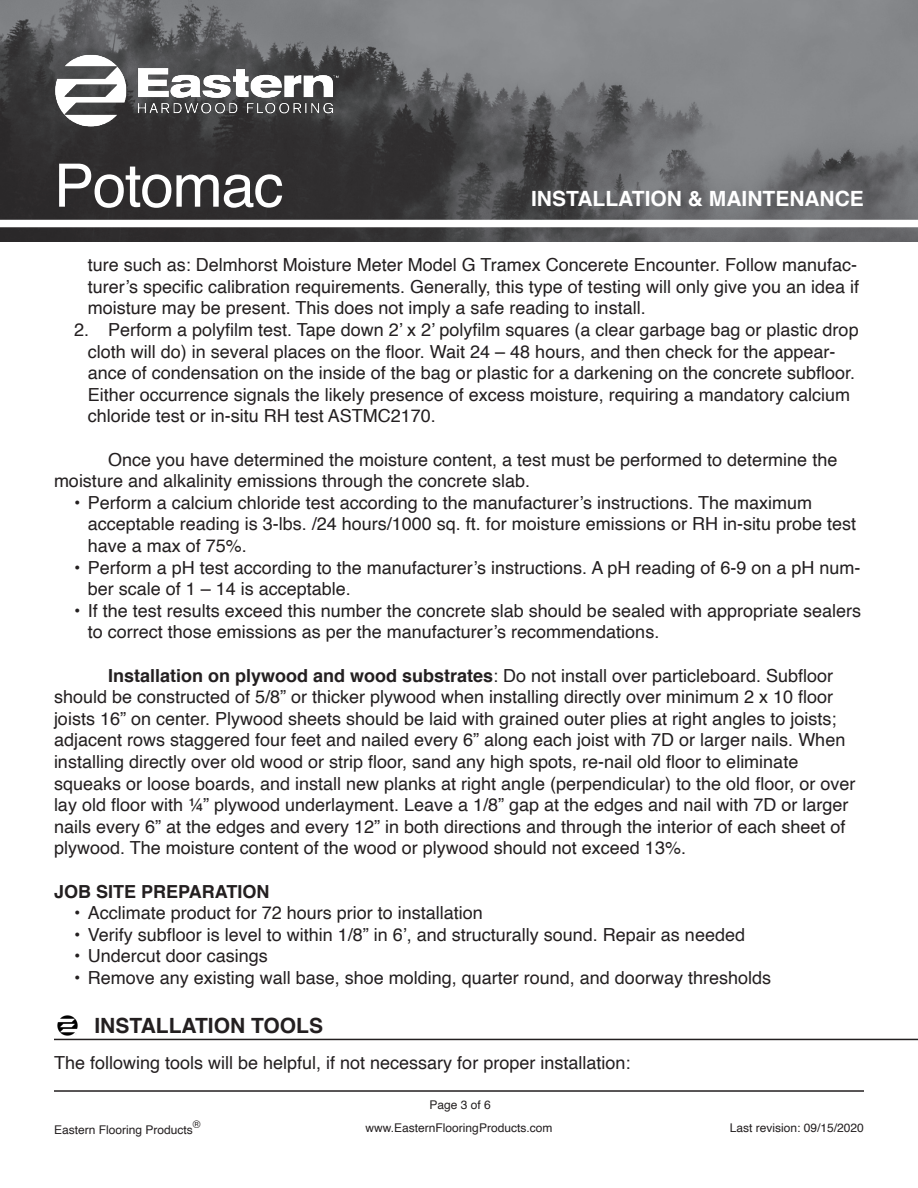
<style>
.page{position:relative;width:918px;height:1188px;background:#fff}
.page>*{position:absolute;margin:0;border:0;box-sizing:border-box;transform-origin:0 0}
.t1{font:60px "Helvetica";letter-spacing:-.02em;color:#fff}
.t2{font:700 21px "Helvetica";color:#fff}
.t3{font:700 21px "Helvetica";color:#231f20}
.t4{font:18px/21.6px "Helvetica";color:#231f20}
.t5{font:700 18px "Helvetica";color:#231f20}
.t6{font:12px "Helvetica";color:#231f20}
.t7{font:10.5px "Helvetica";color:#231f20}
.s1{font-weight:700}
</style>
<div class="page">
<img style="left:0;top:0;width:918px;height:242px">
<img style="left:24px;top:24px;width:340px;height:133px">
<div style="left:0;top:220px;width:918px;height:7px;background:#fff"></div>
<hr style="left:54px;top:1090px;width:810px;height:2px;background:#231f20">
<hr style="left:54px;top:1039px;width:864px;height:1px;background:#231f20">
<img style="left:54px;top:1015px;width:26px;height:24px">
<p class="t1" style="left:54px;top:139px;width:231px">Potomac</p>
<p class="t2" style="left:531px;top:182px;width:334px">INSTALLATION &amp; MAINTENANCE</p>
<p class="t4" style="left:88px;top:255px;width:773px;text-align:justify">ture such as: Delmhorst Moisture Meter Model G Tramex Concerete Encounter. Follow manufac&shy;turer’s specific calibration requirements. Generally, this type of testing will only give you an idea if moisture may be present. This does not imply a safe reading to install.</p>
<p class="t4" style="left:88px;top:319px;width:772px;text-indent:-14px">2. Perform a polyfilm test. Tape down 2’ x 2’ polyfilm squares (a clear garbage bag or plastic drop cloth will do) in several places on the floor. Wait 24 – 48 hours, and then check for the appear&shy;ance of condensation on the inside of the bag or plastic for a darkening on the concrete subfloor.<br>Either occurrence signals the likely presence of excess moisture, requiring a mandatory calcium chloride test or in-situ RH test ASTMC2170.</p>
<p class="t4" style="left:54px;top:449px;width:785px;text-indent:54px">Once you have determined the moisture content, a test must be performed to determine the moisture and alkalinity emissions through the concrete slab.</p>
<p class="t4" style="left:88px;top:492px;width:770px;text-indent:-14px">• Perform a calcium chloride test according to the manufacturer’s instructions. The maximum acceptable reading is 3-lbs. /24 hours/1000 sq. ft. for moisture emissions or RH in-situ probe test have a max of 75%.</p>
<p class="t4" style="left:88px;top:557px;width:774px;text-indent:-14px">• Perform a pH test according to the manufacturer’s instructions. A pH reading of 6-9 on a pH num&shy;ber scale of 1 – 14 is acceptable.</p>
<p class="t4" style="left:88px;top:600px;width:775px;text-indent:-14px">• If the test results exceed this number the concrete slab should be sealed with appropriate sealers to correct those emissions as per the manufacturer’s recommendations.</p>
<p class="t4" style="left:54px;top:665px;width:803px;text-indent:54px"><span class="s1">Installation on plywood and wood substrates</span>: Do not install over particleboard. Subfloor should be constructed of 5/8” or thicker plywood when installing directly over minimum 2 x 10 floor joists 16” on center. Plywood sheets should be laid with grained outer plies at right angles to joists; adjacent rows staggered four feet and nailed every 6” along each joist with 7D or larger nails. When installing directly over old wood or strip floor, sand any high spots, re-nail old floor to eliminate squeaks or loose boards, and install new planks at right angle (perpendicular) to the old floor, or over lay old floor with ¼” plywood underlayment. Leave a 1/8” gap at the edges and nail with 7D or larger nails every 6” at the edges and every 12” in both directions and through the interior of each sheet of plywood. The moisture content of the wood or plywood should not exceed 13%.</p>
<p class="t5" style="left:54px;top:877px;width:217px">JOB SITE PREPARATION</p>
<p class="t4" style="left:74px;top:903px;width:410px">• Acclimate product for 72 hours prior to installation</p>
<p class="t4" style="left:74px;top:924px;width:672px">• Verify subfloor is level to within 1/8” in 6’, and structurally sound. Repair as needed</p>
<p class="t4" style="left:74px;top:946px;width:195px">• Undercut door casings</p>
<p class="t4" style="left:74px;top:967px;width:698px">• Remove any existing wall base, shoe molding, quarter round, and doorway thresholds</p>
<p class="t3" style="left:94px;top:1009px;width:230px">INSTALLATION TOOLS</p>
<p class="t4" style="left:54px;top:1053px;width:578px">The following tools will be helpful, if not necessary for proper installation:</p>
<p class="t6" style="left:429px;top:1095px;width:63px">Page 3 of 6</p>
<p class="t7" style="left:193px;top:1116px;width:9px">®</p>
<p class="t6" style="left:366px;top:1118px;width:188px">www.EasternFlooringProducts.com</p>
<p class="t6" style="left:730px;top:1118px;width:136px">Last revision: 09/15/2020</p>
<p class="t6" style="left:54px;top:1121px;width:140px">Eastern Flooring Products</p>
</div>
